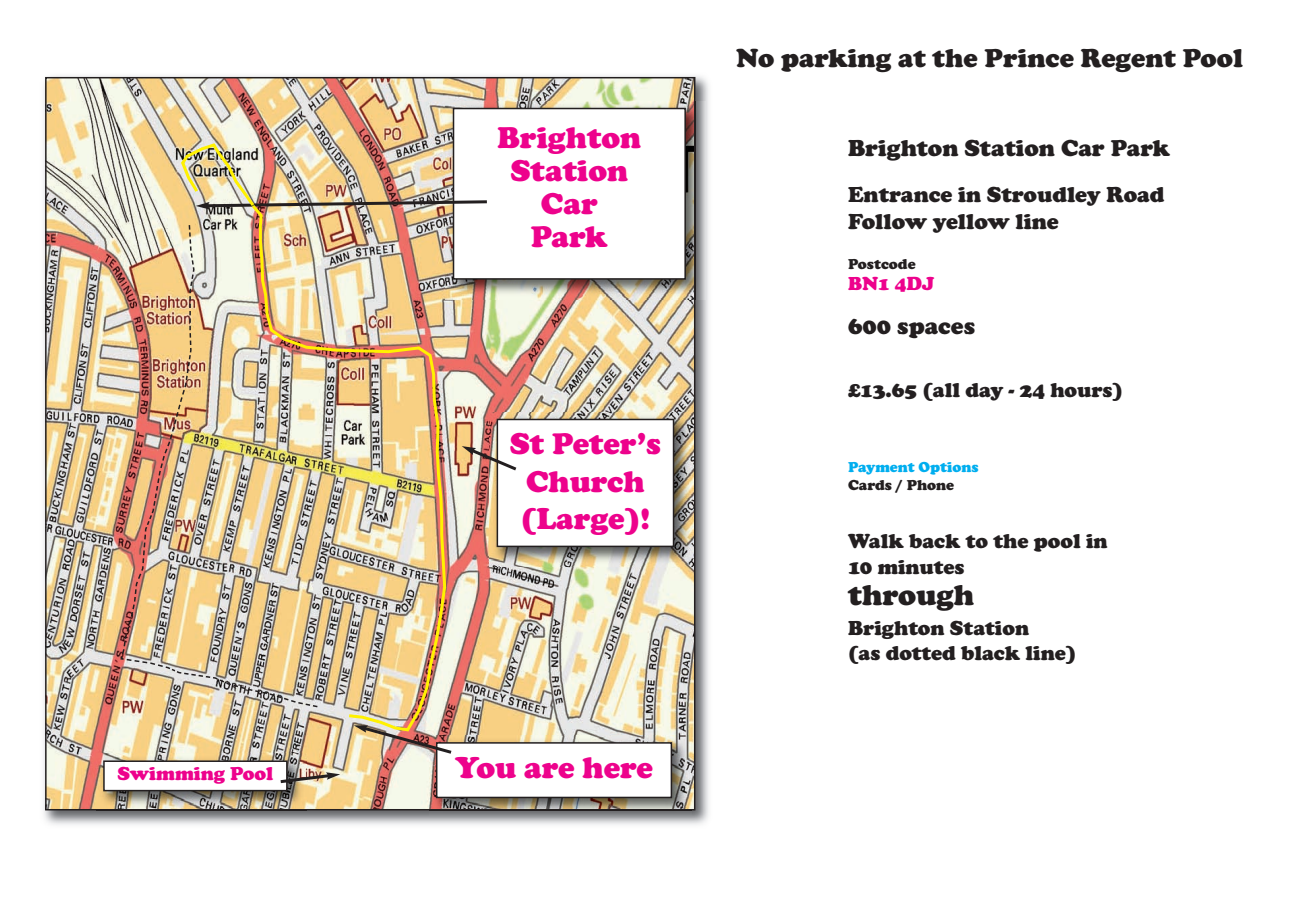
<style>
.page{position:relative;width:1289px;height:919px;background:#fff}
.page>*{position:absolute;margin:0;border:0;box-sizing:border-box;transform-origin:0 0}
.t1{font:900 31.2px/33px "Cooper";color:#ed028c;text-align:center}
.t2{font:900 30px "Cooper";color:#231f20}
.t3{font:900 27px "Cooper";color:#231f20}
.t4{font:900 24px "Cooper";color:#231f20}
.t5{font:900 22.5px/27px "Cooper";color:#231f20}
.t6{font:900 21px/25.2px "Cooper";color:#231f20}
.t7{font:900 19.5px "Cooper";color:#ed028c}
.t8{font:900 15px "Cooper";color:#231f20}
.t9{font:900 15px "Cooper";color:#00aeef}
</style>
<div class="page">
<img style="left:43px;top:76px;width:666px;height:749px">
<img style="left:48px;top:80px;width:644px;height:727px">
<img style="left:429px;top:735px;width:262px;height:82px">
<div style="left:436px;top:742px;width:235px;height:55px;background:#fff"></div>
<div style="left:436px;top:742px;width:236px;height:56px;border:2px solid #231f20"></div>
<img style="left:490px;top:412px;width:204px;height:154px">
<div style="left:497px;top:419px;width:176px;height:127px;background:#fff"></div>
<div style="left:496px;top:418px;width:178px;height:129px;border:2px solid #231f20"></div>
<svg style="left:354px;top:724px;width:101px;height:32px;background:#c7a18b"></svg>
<svg style="left:462px;top:446px;width:55px;height:27px"></svg>
<img style="left:446px;top:101px;width:259px;height:198px">
<div style="left:453px;top:108px;width:232px;height:171px;background:#fff"></div>
<div style="left:453px;top:108px;width:233px;height:171px;border:2px solid #231f20"></div>
<img style="left:249px;top:209px;width:198px;height:524px">
<img style="left:179px;top:141px;width:308px;height:68px">
<img style="left:119px;top:225px;width:200px;height:483px">
<img style="left:97px;top:753px;width:210px;height:58px">
<div style="left:104px;top:761px;width:183px;height:29px;background:#fff"></div>
<div style="left:103px;top:760px;width:184px;height:31px;border:2px solid #231f20"></div>
<svg style="left:280px;top:772px;width:60px;height:13px"></svg>
<p class="t7" style="left:117px;top:761px;width:157px">Swimming Pool</p>
<h1 class="t1" style="left:497px;top:121px;width:145px">Brighton<br>Station<br>Car<br>Park</h1>
<h1 class="t1" style="left:510px;top:424px;width:152px;line-height:37.3px">St Peter’s<br>Church (Large)!</h1>
<h1 class="t1" style="left:455px;top:750px;width:199px">You are here</h1>
<p class="t3" style="left:736px;top:42px;width:508px">No parking at the Prince Regent Pool</p>
<p class="t4" style="left:848px;top:133px;width:323px">Brighton Station Car Park</p>
<p class="t5" style="left:848px;top:180px;width:318px">Entrance in Stroudley Road<br>Follow yellow line</p>
<p class="t8" style="left:848px;top:255px;width:69px">Postcode</p>
<p class="t7" style="left:848px;top:271px;width:88px">BN1 4DJ</p>
<p class="t4" style="left:848px;top:312px;width:129px">600 spaces</p>
<p class="t6" style="left:848px;top:377px;width:276px">£13.65 (all day - 24 hours)</p>
<p class="t9" style="left:848px;top:458px;width:132px">Payment Options</p>
<p class="t8" style="left:848px;top:476px;width:108px">Cards / Phone</p>
<p class="t6" style="left:848px;top:528px;width:261px">Walk back to the pool in<br>10 minutes</p>
<h2 class="t2" style="left:848px;top:577px;width:128px">through</h2>
<p class="t6" style="left:848px;top:615px;width:230px">Brighton Station<br>(as dotted black line)</p>
</div>
